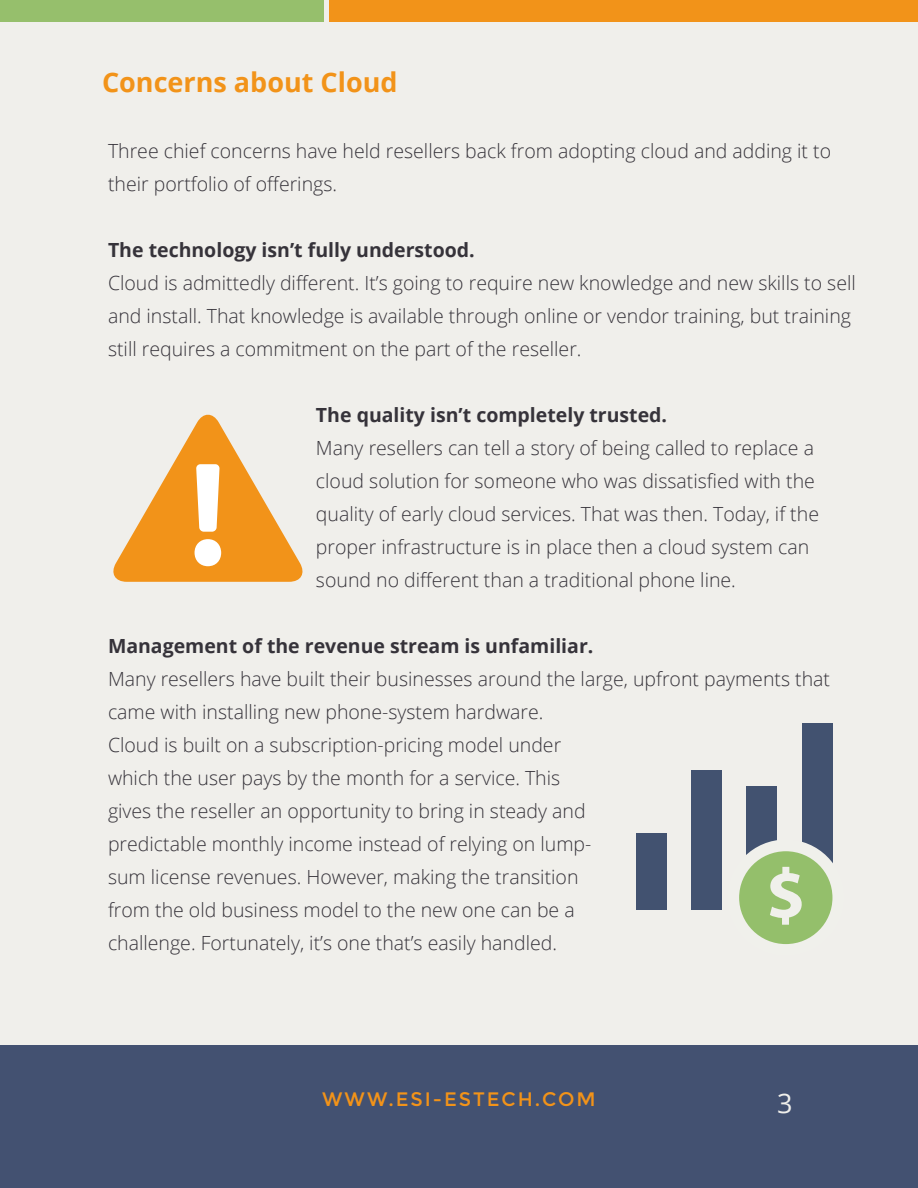
<style>
.page{position:relative;width:918px;height:1188px;background:#f0efeb}
.page>*{position:absolute;margin:0;border:0;box-sizing:border-box;transform-origin:0 0}
.t1{font:700 27px "Open Sans";color:#f29319}
.t2{font:27px "Open Sans";color:#f0efeb}
.t3{font:300 19.5px/33px "Open Sans";color:#36333a}
.t4{font:700 19.5px "Open Sans";color:#36333a}
.t5{font:19.5px "Montserrat";letter-spacing:.1em;color:#f29319}
</style>
<div class="page">
<div style="left:0;top:1045px;width:918px;height:143px;background:#435171"></div>
<div style="left:0;top:0;width:324px;height:22px;background:#96bf6c"></div>
<div style="left:329px;top:0;width:589px;height:22px;background:#f29319"></div>
<svg style="left:113px;top:414px;width:190px;height:168px"></svg>
<div style="left:636px;top:833px;width:30px;height:77px;background:#425270"></div>
<div style="left:691px;top:770px;width:30px;height:140px;background:#425270"></div>
<div style="left:747px;top:787px;width:30px;height:123px;background:#425270"></div>
<div style="left:802px;top:724px;width:31px;height:186px;background:#425270"></div>
<div style="left:727px;top:840px;width:117px;height:116px;background:#f0f0eb;border-radius:50%"></div>
<div style="left:739px;top:851px;width:93px;height:93px;background:#94bf6b;border-radius:50%"></div>
<svg style="left:770px;top:867px;width:32px;height:58px"></svg>
<p class="t1" style="left:102px;top:63px;width:297px">Concerns about Cloud</p>
<p class="t3" style="left:108px;top:134px;width:725px">Three chief concerns have held resellers back from adopting cloud and adding it to their portfolio of offerings.</p>
<p class="t4" style="left:108px;top:236px;width:368px">The technology isn’t fully understood.</p>
<p class="t3" style="left:108px;top:266px;width:749px">Cloud is admittedly different. It’s going to require new knowledge and new skills to sell and install. That knowledge is available through online or vendor training, but training still requires a commitment on the part of the reseller.</p>
<p class="t4" style="left:316px;top:401px;width:353px">The quality isn’t completely trusted.</p>
<p class="t3" style="left:316px;top:431px;width:505px">Many resellers can tell a story of being called to replace a cloud solution for someone who was dissatisfied with the quality of early cloud services. That was then. Today, if the proper infrastructure is in place then a cloud system can sound no different than a traditional phone line.</p>
<p class="t4" style="left:108px;top:632px;width:487px">Management of the revenue stream is unfamiliar.</p>
<p class="t3" style="left:108px;top:662px;width:724px">Many resellers have built their businesses around the large, upfront payments that came with installing new phone-system hardware.<br>Cloud is built on a subscription-pricing model under<br>which the user pays by the month for a service. This<br>gives the reseller an opportunity to bring in steady and<br>predictable monthly income instead of relying on lump-<br>sum license revenues. However, making the transition<br>from the old business model to the new one can be a<br>challenge. Fortunately, it’s one that’s easily handled.</p>
<p class="t5" style="left:322px;top:1088px;width:275px">WWW.ESI-ESTECH.COM</p>
<h1 class="t2" style="left:777px;top:1085px;width:17px">3</h1>
</div>
